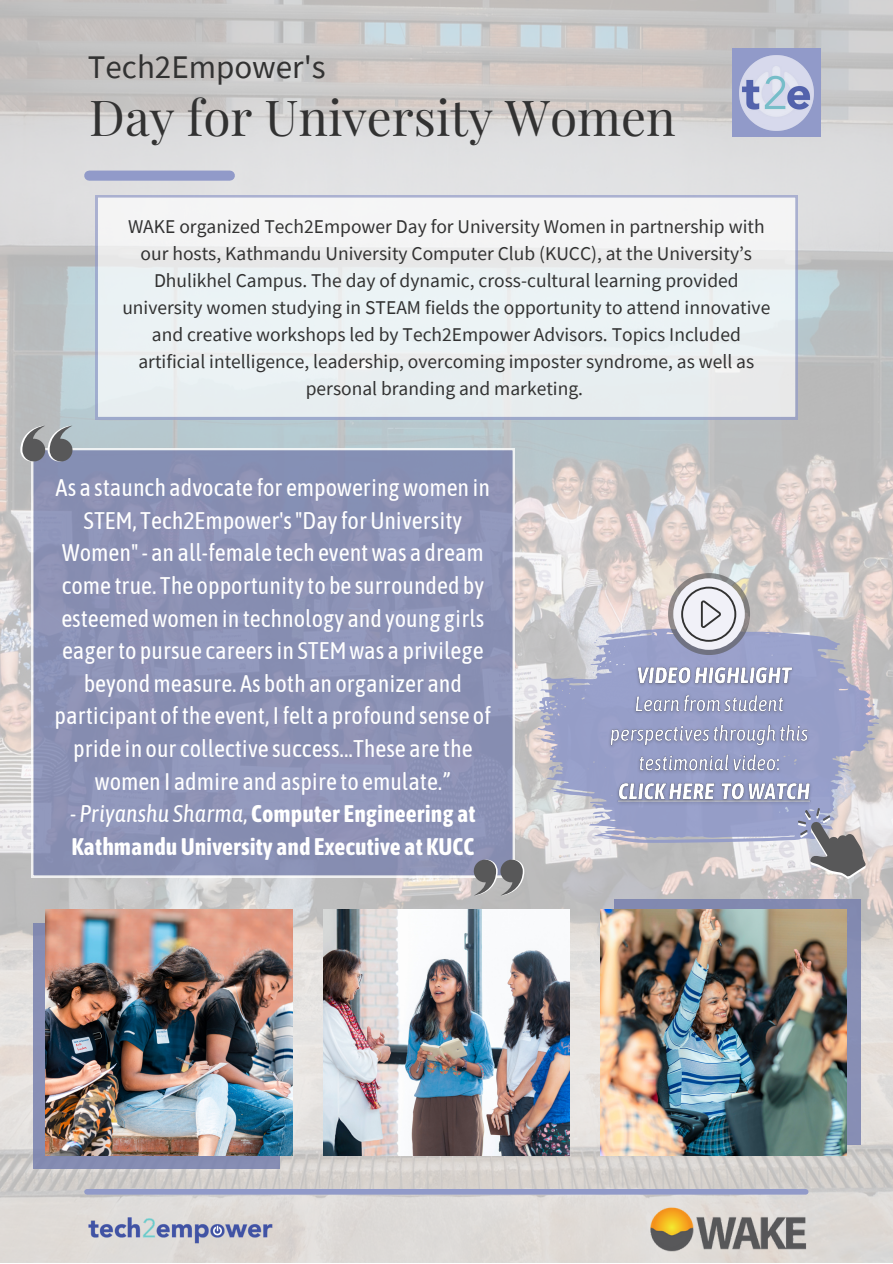
<style>
.page{position:relative;width:893px;height:1264px;background:#fff}
.page>*{position:absolute;margin:0;border:0;box-sizing:border-box;transform-origin:0 0}
.t1{font:49.5px "Playfair Display";color:#323232}
.t2{font:33px "Source Sans Pro";color:#323232}
.t3{font:24px/32.5px "Asap Condensed";color:#fff;text-align:center}
.t4{font:700 24px/32.5px "Asap Condensed";color:#fff}
.t5{font:19.5px/27px "Source Sans Pro";color:#323232;text-align:center}
.s1{font-weight:400}
.s2{font-weight:400;font-style:italic}
</style>
<div class="page">
<img style="left:0;top:0;width:892px;height:1262px">
<div style="left:89px;top:170px;width:141px;height:11px;background:#919ac9"></div>
<div style="left:732px;top:49px;width:88px;height:88px;background:#919ac9"></div>
<svg style="left:33px;top:923px;width:247px;height:245px;background:#868aad"></svg>
<img style="left:46px;top:909px;width:246px;height:246px">
<img style="left:323px;top:909px;width:246px;height:246px">
<div style="left:614px;top:899px;width:246px;height:245px;background:#868db3"></div>
<img style="left:600px;top:909px;width:246px;height:246px">
<div style="left:87px;top:1188px;width:718px;height:6px;background:#919ac9"></div>
<img style="left:648px;top:1206px;width:159px;height:46px">
<img style="left:84px;top:1181px;width:191px;height:81px">
<svg style="left:31px;top:448px;width:484px;height:429px;background:#8d93b6"></svg>
<svg style="left:96px;top:195px;width:701px;height:224px"></svg>
<img style="left:739px;top:55px;width:75px;height:76px">
<svg style="left:537px;top:625px;width:342px;height:218px;background:#b0b3cc"></svg>
<svg style="left:594px;top:813px;width:11px;height:6px"></svg>
<svg style="left:593px;top:827px;width:6px;height:2px"></svg>
<svg style="left:870px;top:703px;width:4px;height:3px"></svg>
<svg style="left:548px;top:764px;width:11px;height:8px"></svg>
<svg style="left:594px;top:639px;width:3px;height:4px"></svg>
<svg style="left:668px;top:573px;width:82px;height:82px"></svg>
<div style="left:673px;top:578px;width:71px;height:72px;background:#f1f1f8;border-radius:50%"></div>
<svg style="left:681px;top:586px;width:55px;height:55px"></svg>
<svg style="left:797px;top:807px;width:71px;height:80px;background:#acaaaf"></svg>
<img style="left:603px;top:687px;width:211px;height:94px">
<img style="left:630px;top:657px;width:168px;height:39px">
<img style="left:612px;top:773px;width:203px;height:38px">
<svg style="left:21px;top:426px;width:52px;height:35px;background:#86888c"></svg>
<svg style="left:473px;top:859px;width:51px;height:36px;background:#86878a"></svg>
<p class="t2" style="left:88px;top:46px;width:239px">Tech2Empower's</p>
<p class="t1" style="left:89px;top:83px;width:588px">Day for University Women</p>
<p class="t5" style="left:122px;top:213px;width:649px">WAKE organized Tech2Empower Day for University Women in partnership with our hosts, Kathmandu University Computer Club (KUCC), at the University’s Dhulikhel Campus. The day of dynamic, cross-cultural learning provided university women studying in STEAM fields the opportunity to attend innovative and creative workshops led by Tech2Empower Advisors. Topics Included artificial intelligence, leadership, overcoming imposter syndrome, as well as personal branding and marketing.</p>
<p class="t3" style="left:55px;top:471px;width:438px">As a staunch advocate for empoweringwomen in STEM, Tech2Empower's"DayforUniversity Women"- an all-female tech eventwas a dream come true. The opportunityto be surrounded by esteemedwomen in technology and young girls eagerto pursue careersin STEMwas a privilege beyondmeasure. As both an organizer and participant ofthe event, Ifelt a profound sense of pride in our collective success...These are the women I admire and aspire to emulate.”</p>
<p class="t4" style="left:70px;top:797px;width:407px"><span class="s1">-</span> <span class="s2">Priyanshu Sharma</span><span class="s1">,</span> Computer Engineering at<br>KathmanduUniversity and Executive at KUCC</p>
</div>
